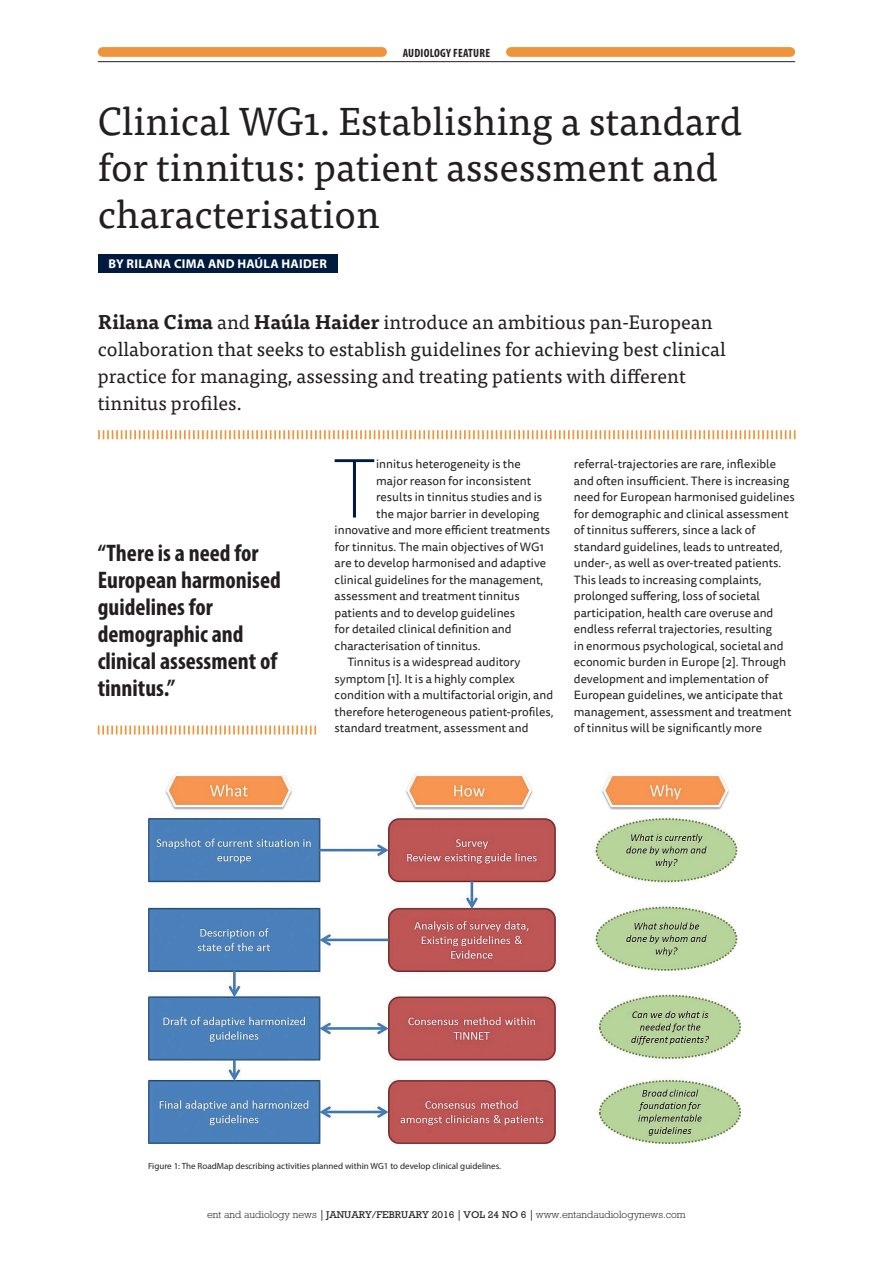
<style>
.page{position:relative;width:893px;height:1263px;background:#fff}
.page>*{position:absolute;margin:0;border:0;box-sizing:border-box;transform-origin:0 0}
.In_this_issue_body{font:300 expanded 79.65px "Europa SB";color:#001b3e}
.AudioMat_Headline{font:39px/46.5px "Tisa Pro";color:#231f20}
.AudioMat_Quote{font:700 condensed 24px/27px "Myriad Pro";color:#231f20}
.AudioMat_Standfirst{font:19.5px/27px "Tisa Pro";color:#231f20}
.AudioMat_Author{font:700 12.75px "Myriad Pro";letter-spacing:.02em;color:#fff}
.AudioMat_Body_Indent{font:12px/16.5px "Tisa Sans Pro";color:#231f20}
.In_this_issue_body-2{font:12px "Tisa Sans Pro";color:#231f20}
.t1{font:700 condensed 12px "Myriad Pro";letter-spacing:.02em;color:#231f20}
.t2{font:300 10.5px "Rockwell";color:#231f20}
.AudioMat_Caption{font:9px "Myriad Pro";color:#231f20}
.s1{font-weight:700}
.s2{font-family:"Adobe Caslon Pro";font-weight:700}
.s3{font-weight:400;font-size:10.05px}
</style>
<div class="page">
<div style="left:98px;top:254px;width:239px;height:19px;background:#001b3e"></div>
<svg style="left:98px;top:430px;width:697px;height:9px"></svg>
<svg style="left:98px;top:725px;width:218px;height:9px"></svg>
<img style="left:148px;top:773px;width:592px;height:371px">
<hr style="left:98px;top:61px;width:697px;height:1px;background:#231f20">
<div style="left:103px;top:47px;width:279px;height:10px;background:#ef943a"></div>
<div style="left:511px;top:47px;width:279px;height:10px;background:#ef943a"></div>
<p class="t1" style="left:403px;top:45px;width:89px">AUDIOLOGY FEATURE</p>
<p class="AudioMat_Headline" style="left:98px;top:96px;width:646px">Clinical WG1. Establishing a standard for tinnitus: patient assessment and characterisation</p>
<p class="AudioMat_Author" style="left:109px;top:256px;width:220px">BY RILANA CIMA AND HAÚLA HAIDER</p>
<p class="AudioMat_Standfirst" style="left:98px;top:307px;width:630px"><span class="s1">Rilana Cima</span> and <span class="s1">Haúla Haider</span> introduce an ambitious pan-European collaboration that seeks to establish guidelines for achieving best clinical practice for managing, assessing and treating patients with different tinnitus profiles.</p>
<p class="AudioMat_Quote" style="left:98px;top:539px;width:184px">“There is a need for<br>European harmonised guidelines for demographic and clinical assessment of tinnitus.”</p>
<p class="In_this_issue_body" style="left:333px;top:443px;width:45px">T</p>
<p class="In_this_issue_body-2" style="left:376px;top:456px;width:146px">innitus heterogeneity is the</p>
<p class="In_this_issue_body-2" style="left:376px;top:472px;width:156px">major reason for inconsistent</p>
<p class="In_this_issue_body-2" style="left:376px;top:489px;width:168px">results in tinnitus studies and is</p>
<p class="In_this_issue_body-2" style="left:376px;top:505px;width:165px">the major barrier in developing</p>
<p class="In_this_issue_body-2" style="left:335px;top:522px;width:217px">innovative and more efficient treatments</p>
<p class="In_this_issue_body-2" style="left:335px;top:538px;width:211px">for tinnitus. The main objectives of WG1</p>
<p class="In_this_issue_body-2" style="left:335px;top:555px;width:213px">are to develop harmonised and adaptive</p>
<p class="In_this_issue_body-2" style="left:335px;top:571px;width:210px">clinical guidelines for the management,</p>
<p class="In_this_issue_body-2" style="left:335px;top:588px;width:187px">assessment and treatment tinnitus</p>
<p class="In_this_issue_body-2" style="left:335px;top:604px;width:182px">patients and to develop guidelines</p>
<p class="In_this_issue_body-2" style="left:335px;top:621px;width:179px">for detailed clinical definition and</p>
<p class="In_this_issue_body-2" style="left:335px;top:637px;width:148px">characterisation of tinnitus.</p>
<p class="AudioMat_Body_Indent" style="left:335px;top:654px;width:220px;text-indent:13px">Tinnitus is a widespread auditory symptom [1]. It is a highly complex condition with a multifactorial origin, and therefore heterogeneous patient-profiles, standard treatment, assessment and</p>
<p class="AudioMat_Body_Indent" style="left:574px;top:456px;width:222px">referral-trajectories are rare, inflexible and often insufficient. There is increasing need for European harmonised guidelines for demographic and clinical assessment of tinnitus sufferers, since a lack of standard guidelines, leads to untreated, under-, as well as over-treated patients.<br>This leads to increasing complaints, prolonged suffering, loss of societal participation, health care overuse and endless referral trajectories, resulting<br>in enormous psychological, societal and economic burden in Europe [2]. Through development and implementation of European guidelines, we anticipate that management, assessment and treatment of tinnitus will be significantly more</p>
<p class="AudioMat_Caption" style="left:148px;top:1160px;width:354px">Figure 1: The RoadMap describing activities planned within WG1 to develop clinical guidelines.</p>
<p class="t2" style="left:207px;top:1208px;width:480px">ent and audiology news <span class="s2">|</span> <span class="s3">JANUARY/FEBRUARY 2016</span> <span class="s2">|</span> <span class="s3">VOL 24 NO 6</span> <span class="s2">|</span> www.entandaudiologynews.com</p>
</div>
